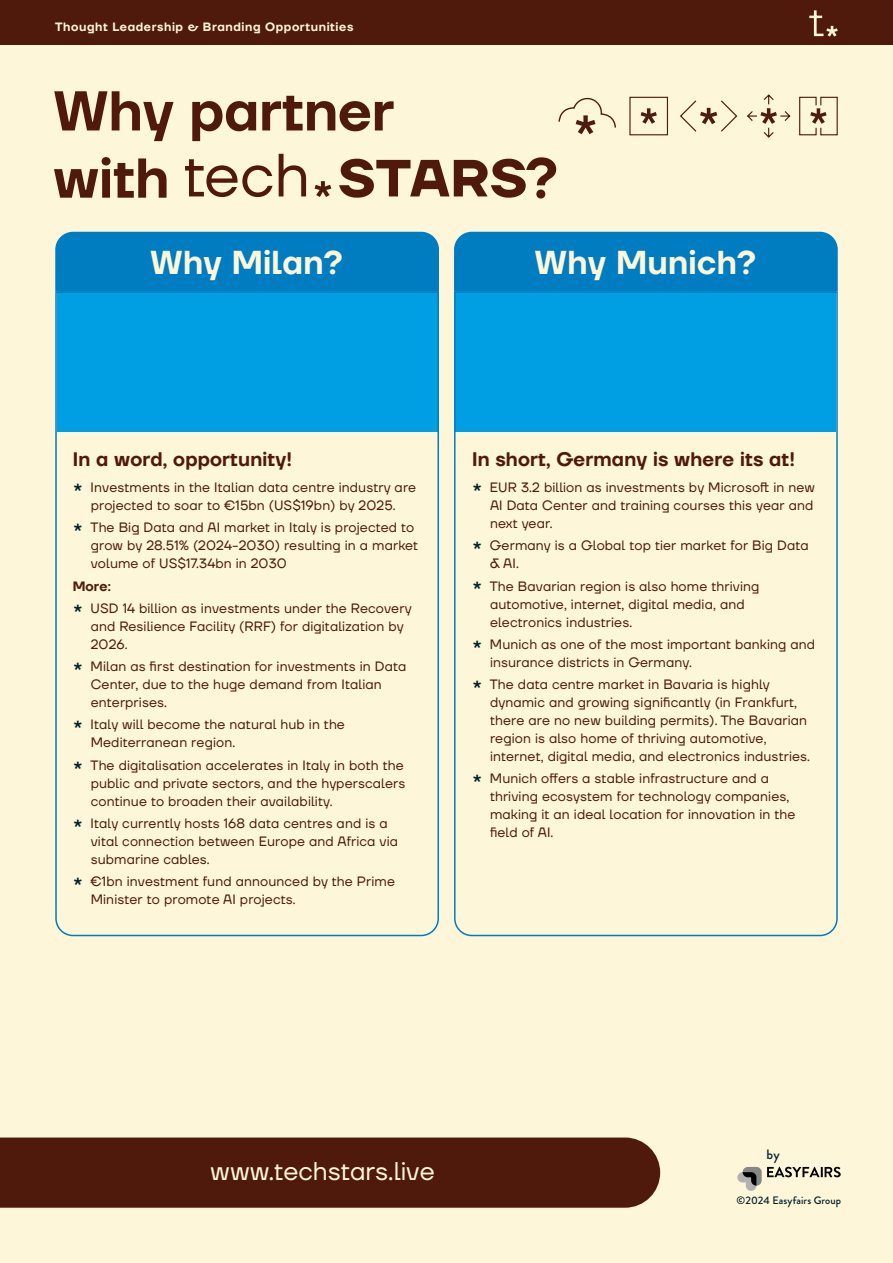
<style>
.page{position:relative;width:893px;height:1263px;background:#fdf6d8}
.page>*{position:absolute;margin:0;border:0;box-sizing:border-box;transform-origin:0 0}
.t1{font:600 55.95px/67.2px "TT Firs Neue";color:#4f1a0c}
.t2{font:600 33px "TT Firs Neue";letter-spacing:.01em;color:#fdf6d8}
.t3{font:25.5px "TT Firs Neue";color:#fdf6d8}
.t4{font:600 19.5px "TT Firs Neue";letter-spacing:.01em;color:#4f1a0c}
.t5{font:500 13.65px "Brandon Grotesque";color:#001f2d}
.t6{font:13.5px/18px "TT Firs Neue";letter-spacing:.01em;color:#4f1a0c}
.t7{font:600 12px "TT Firs Neue";letter-spacing:.05em;color:#fdf6d8}
.t8{font:500 10.8px "Brandon Grotesque";letter-spacing:.01em;color:#001f2d}
.s1{font-family:"TS Bull";color:#001f2d}
.s2{font-weight:600}
</style>
<div class="page">
<div style="left:0;top:0;width:893px;height:45px;background:#4f1a0c"></div>
<svg style="left:809px;top:10px;width:29px;height:27px"></svg>
<div style="left:0;top:1137px;width:660px;height:71px;background:#4f1a0c"></div>
<svg style="left:737px;top:1167px;width:104px;height:24px"></svg>
<svg style="left:747px;top:94px;width:44px;height:44px"></svg>
<svg style="left:558px;top:98px;width:58px;height:36px"></svg>
<svg style="left:680px;top:100px;width:57px;height:32px"></svg>
<svg style="left:641px;top:108px;width:16px;height:16px"></svg>
<div style="left:629px;top:97px;width:39px;height:38px;border:1px solid #4e1b10"></div>
<svg style="left:799px;top:97px;width:39px;height:38px"></svg>
<svg style="left:55px;top:292px;width:384px;height:645px"></svg>
<svg style="left:454px;top:292px;width:384px;height:645px"></svg>
<div style="left:55px;top:231px;width:384px;height:61px;background:#007cc1"></div>
<div style="left:454px;top:231px;width:384px;height:61px;background:#007cc1"></div>
<svg style="left:185px;top:159px;width:88px;height:38px"></svg>
<svg style="left:279px;top:154px;width:27px;height:42px"></svg>
<svg style="left:339px;top:159px;width:187px;height:39px"></svg>
<svg style="left:315px;top:181px;width:16px;height:16px"></svg>
<p class="t7" style="left:55px;top:19px;width:300px">Thought Leadership &amp; Branding Opportunities</p>
<h1 class="t1" style="left:53px;top:77px;width:343px">Why partner with</h1>
<h1 class="t1" style="left:526px;top:144px;width:34px">?</h1>
<h2 class="t2" style="left:150px;top:240px;width:194px">Why Milan?</h2>
<h2 class="t2" style="left:534px;top:240px;width:223px">Why Munich?</h2>
<h3 class="t4" style="left:73px;top:445px;width:221px">In a word, opportunity!</h3>
<p class="t6" style="left:73px;top:478px;width:345px;text-align:center"><span class="s1">A</span> Investments in the Italian data centre industry are projected to soar to €15bn (US$19bn) by 2025.</p>
<p class="t6" style="left:91px;top:518px;width:329px;text-indent:-18px"><span class="s1">A</span> The Big Data and AI market in Italy is projected to grow by 28.51% (2024-2030) resulting in a market volume of US$17.34bn in 2030</p>
<p class="t6" style="left:73px;top:574px;width:340px;line-height:22.2px"><span class="s2">More:<br></span><span class="s1">A</span> USD 14 billion as investments under the Recovery</p>
<p class="t6" style="left:91px;top:617px;width:314px">and Resilience Facility (RRF) for digitalization by<br>2026.</p>
<p class="t6" style="left:91px;top:657px;width:317px;text-indent:-18px"><span class="s1">A</span> Milan as first destination for investments in Data<br>Center, due to the huge demand from Italian enterprises.</p>
<p class="t6" style="left:91px;top:715px;width:256px;text-indent:-18px"><span class="s1">A</span> Italy will become the natural hub in the<br>Mediterranean region.</p>
<p class="t6" style="left:91px;top:756px;width:316px;text-align:justify;text-indent:-18px"><span class="s1">A</span> The digitalisation accelerates in Italy in both the public and private sectors, and the hyperscalers continue to broaden their availability.</p>
<p class="t6" style="left:91px;top:814px;width:309px;text-indent:-18px"><span class="s1">A</span> Italy currently hosts 168 data centres and is a vital connection between Europe and Africa via submarine cables.</p>
<p class="t6" style="left:91px;top:872px;width:306px;text-indent:-18px"><span class="s1">A</span> €1bn investment fund announced by the Prime<br>Minister to promote AI projects.</p>
<h3 class="t4" style="left:472px;top:445px;width:325px">In short, Germany is where its at!</h3>
<p class="t6" style="left:490px;top:478px;width:327px;text-indent:-18px"><span class="s1">A</span> EUR 3.2 billion as investments by Microsoft in new<br>AI Data Center and training courses this year and next year.</p>
<p class="t6" style="left:490px;top:536px;width:320px;text-indent:-18px"><span class="s1">A</span> Germany is a Global top tier market for Big Data &amp; AI.</p>
<p class="t6" style="left:490px;top:577px;width:271px;text-indent:-18px"><span class="s1">A</span> The Bavarian region is also home thriving automotive, internet, digital media, and electronics industries.</p>
<p class="t6" style="left:490px;top:635px;width:327px;text-indent:-18px"><span class="s1">A</span> Munich as one of the most important banking and insurance districts in Germany.</p>
<p class="t6" style="left:490px;top:675px;width:322px;text-indent:-18px"><span class="s1">A</span> The data centre market in Bavaria is highly dynamic and growing significantly (in Frankfurt, there are no new building permits). The Bavarian region is also home of thriving automotive, internet, digital media, and electronics industries.</p>
<p class="t6" style="left:490px;top:769px;width:307px;text-indent:-18px"><span class="s1">A</span> Munich offers a stable infrastructure and a thriving ecosystem for technology companies, making it an ideal location for innovation in the field of AI.</p>
<h3 class="t3" style="left:210px;top:1154px;width:226px">www.techstars.live</h3>
<p class="t5" style="left:767px;top:1145px;width:15px">by</p>
<p class="t8" style="left:736px;top:1192px;width:106px">©2024 Easyfairs Group</p>
</div>
